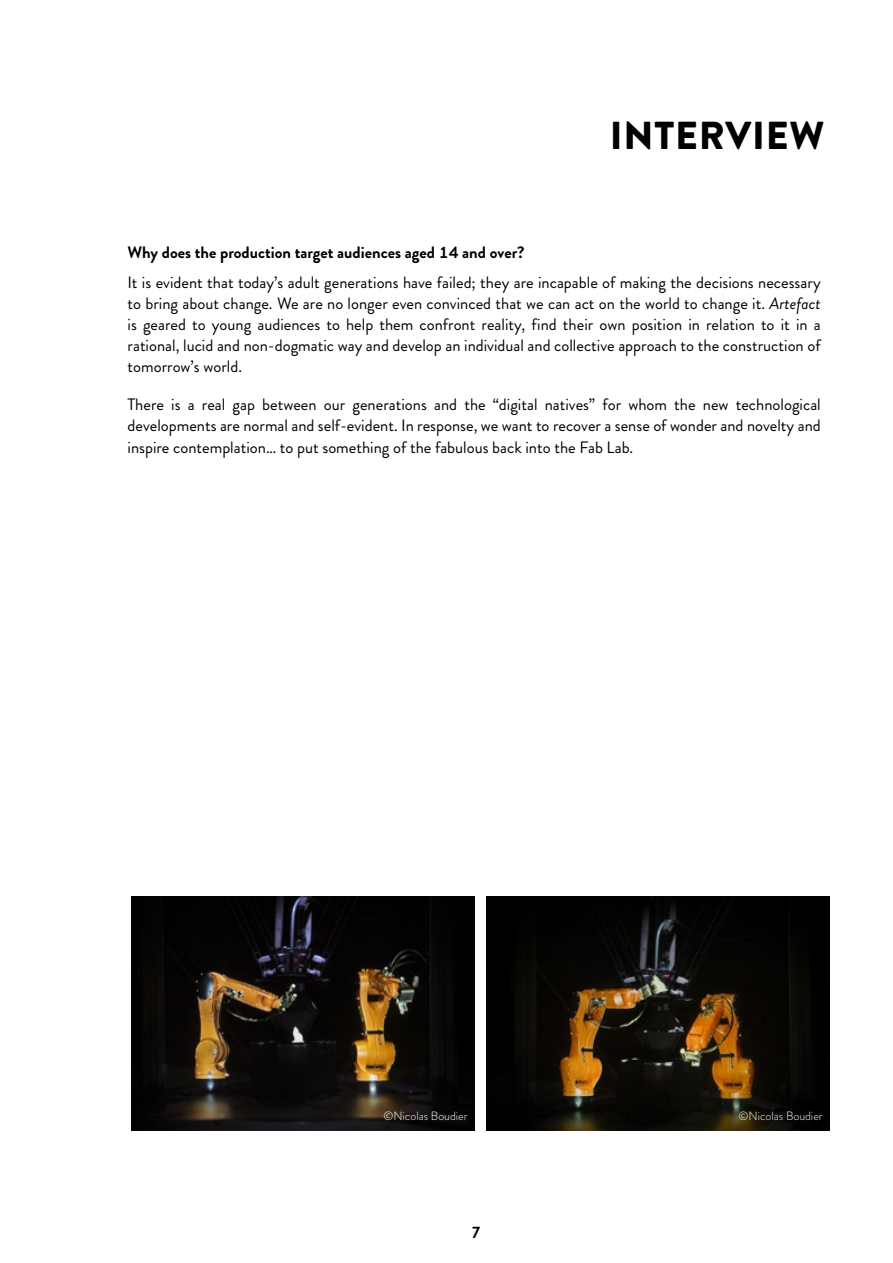
<style>
.page{position:relative;width:893px;height:1263px;background:#fff}
.page>*{position:absolute;margin:0;border:0;box-sizing:border-box;transform-origin:0 0}
.t1{font:900 39px "Brandon Grotesque";letter-spacing:.02em;color:#000}
.t2{font:16.5px/21.1px "Brandon Grotesque";color:#000;text-align:justify}
.t3{font:700 16.5px "Brandon Grotesque";color:#000}
.t4{font:300 12px "Brandon Grotesque";color:#fff}
.s1{font-style:italic}
</style>
<div class="page">
<img style="left:132px;top:896px;width:343px;height:234px">
<img style="left:486px;top:896px;width:343px;height:234px">
<h1 class="t1" style="left:610px;top:108px;width:216px">INTERVIEW</h1>
<p class="t3" style="left:128px;top:241px;width:398px">Why does the production target audiences aged 14 and over?</p>
<p class="t2" style="left:128px;top:272px;width:695px">It is evident that today’s adult generations have failed; they are incapable of making the decisions necessary to bring about change. We are no longer even convinced that we can act on the world to change it. <span class="s1">Artefact </span>is geared to young audiences to help them confront reality, find their own position in relation to it in a rational, lucid and non-dogmatic way and develop an individual and collective approach to the construction of tomorrow’s world.</p>
<p class="t2" style="left:128px;top:394px;width:695px">There is a real gap between our generations and the “digital natives” for whom the new technological developments are normal and self-evident. In response, we want to recover a sense of wonder and novelty and inspire contemplation… to put something of the fabulous back into the Fab Lab.</p>
<p class="t4" style="left:384px;top:1107px;width:86px">©Nicolas Boudier</p>
<p class="t4" style="left:739px;top:1107px;width:86px">©Nicolas Boudier</p>
<p class="t3" style="left:471px;top:1220px;width:11px">7</p>
</div>
